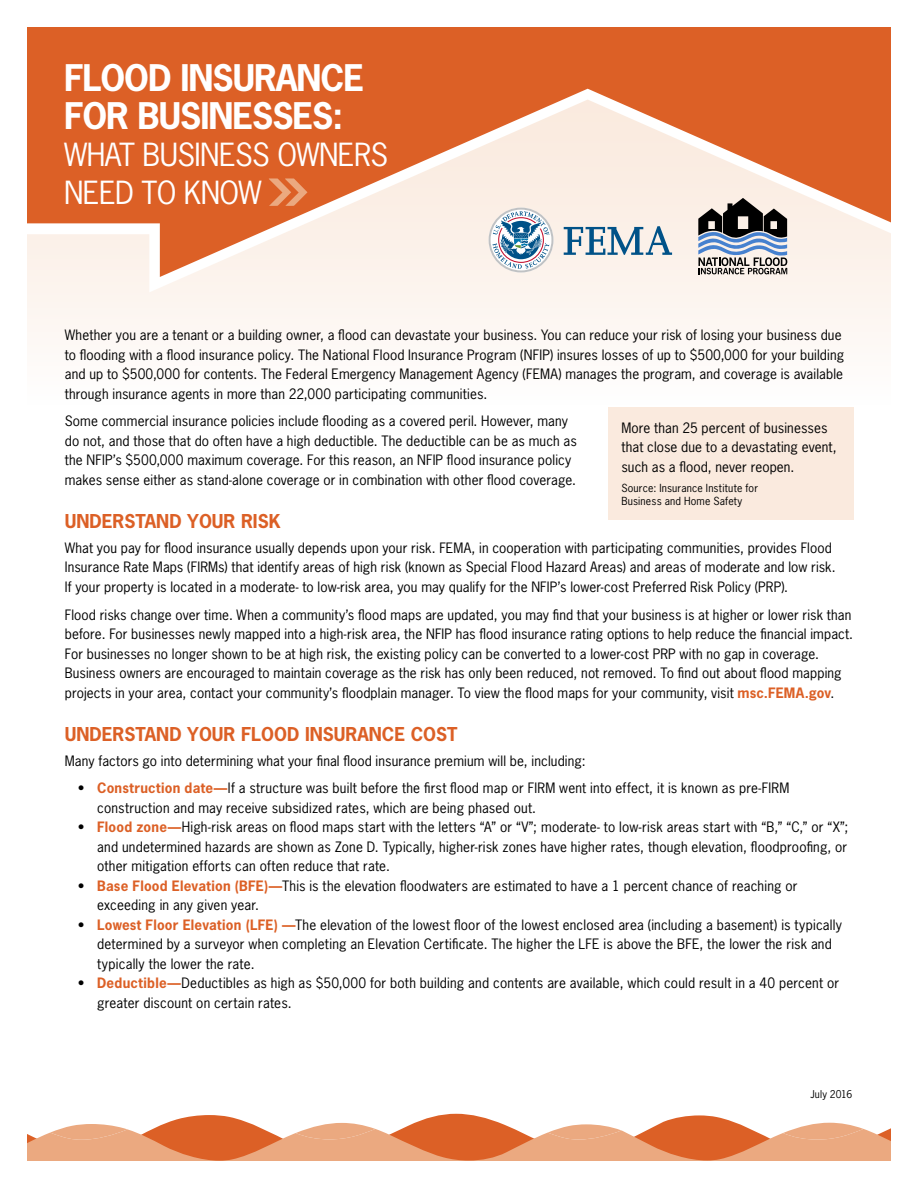
<style>
.page{position:relative;width:918px;height:1188px;background:#fff}
.page>*{position:absolute;margin:0;border:0;box-sizing:border-box;transform-origin:0 0}
.t1{font:700 34.5px/37.5px "News Gothic";letter-spacing:-.03em;color:#fff}
.t2{font:30px/37.5px "News Gothic";letter-spacing:-.02em;color:#fff}
.H2v2{font:700 18px "News Gothic Std";color:#dc6026}
.text{font:13.5px/19.5px "News Gothic Std";letter-spacing:.01em;color:#000}
.t3{font:10.5px/12.6px "News Gothic Std";letter-spacing:.02em;color:#000}
.H1{font:10.2px "News Gothic Std";letter-spacing:.015em;color:#000}
.s1{font-weight:700;color:#dc6026}
</style>
<div class="page">
<svg style="left:27px;top:277px;width:864px;height:243px"></svg>
<svg style="left:27px;top:27px;width:864px;height:250px;background:#e7936a"></svg>
<svg style="left:166px;top:1114px;width:669px;height:9px"></svg>
<svg style="left:60px;top:1123px;width:831px;height:6px"></svg>
<svg style="left:27px;top:1129px;width:864px;height:32px;background:#e69467"></svg>
<svg style="left:564px;top:226px;width:108px;height:29px;background:#a0b7c5"></svg>
<svg style="left:489px;top:208px;width:64px;height:64px"></svg>
<svg style="left:698px;top:198px;width:89px;height:76px;background:#82868d"></svg>
<div style="left:608px;top:408px;width:245px;height:112px;background:#faeade"></div>
<svg style="left:269px;top:178px;width:38px;height:28px"></svg>
<p class="t1" style="left:64px;top:59px;width:302px">FLOOD INSURANCE<br>FOR BUSINESSES:</p>
<p class="t2" style="left:64px;top:136px;width:326px">WHAT BUSINESS OWNERS<br>NEED TO KNOW</p>
<p class="text" style="left:65px;top:325px;width:781px">Whether you are a tenant or a building owner, a flood can devastate your business. You can reduce your risk of losing your business due to flooding with a flood insurance policy. The National Flood Insurance Program (NFIP) insures losses of up to $500,000 for your building and up to $500,000 for contents. The Federal Emergency Management Agency (FEMA) manages the program, and coverage is available through insurance agents in more than 22,000 participating communities.</p>
<p class="text" style="left:65px;top:411px;width:514px">Some commercial insurance policies include flooding as a covered peril. However, many do not, and those that do often have a high deductible. The deductible can be as much as the NFIP’s $500,000 maximum coverage. For this reason, an NFIP flood insurance policy makes sense either as stand-alone coverage or in combination with other flood coverage.</p>
<p class="text" style="left:621px;top:418px;width:217px">More than 25 percent of businesses that close due to a devastating event, such as a flood, never reopen.</p>
<p class="t3" style="left:621px;top:482px;width:138px">Source: Insurance Institute for<br>Business and Home Safety</p>
<p class="H2v2" style="left:65px;top:509px;width:217px">UNDERSTAND YOUR RISK</p>
<p class="text" style="left:65px;top:538px;width:772px">What you pay for flood insurance usually depends upon your risk. FEMA, in cooperation with participating communities, provides Flood<br>Insurance Rate Maps (FIRMs) that identify areas of high risk (known as Special Flood Hazard Areas) and areas of moderate and low risk.<br>If your property is located in a moderate- to low-risk area, you may qualify for the NFIP’s lower-cost Preferred Risk Policy (PRP).</p>
<p class="text" style="left:65px;top:605px;width:790px">Flood risks change over time. When a community’s flood maps are updated, you may find that your business is at higher or lower risk than before. For businesses newly mapped into a high-risk area, the NFIP has flood insurance rating options to help reduce the financial impact.<br>For businesses no longer shown to be at high risk, the existing policy can be converted to a lower-cost PRP with no gap in coverage.<br>Business owners are encouraged to maintain coverage as the risk has only been reduced, not removed. To find out about flood mapping projects in your area, contact your community’s floodplain manager. To view the flood maps for your community, visit <span class="s1">msc.FEMA.gov</span>.</p>
<p class="H2v2" style="left:65px;top:722px;width:394px">UNDERSTAND YOUR FLOOD INSURANCE COST</p>
<p class="text" style="left:65px;top:751px;width:522px">Many factors go into determining what your final flood insurance premium will be, including:</p>
<p class="text" style="left:97px;top:778px;width:694px;text-indent:-19px">• <span class="s1">Construction date—</span>If a structure was built before the first flood map or FIRM went into effect, it is known as pre-FIRM construction and may receive subsidized rates, which are being phased out.</p>
<p class="text" style="left:97px;top:817px;width:753px;text-align:justify;text-indent:-19px">• <span class="s1">Flood zone—</span>High-risk areas on flood maps start with the letters “A” or “V”; moderate- to low-risk areas start with “B,” “C,” or “X”; and undetermined hazards are shown as Zone D. Typically, higher-risk zones have higher rates, though elevation, floodproofing, or other mitigation efforts can often reduce that rate.</p>
<p class="text" style="left:97px;top:876px;width:702px;text-indent:-19px">• <span class="s1">Base Flood Elevation (BFE)—</span>This is the elevation floodwaters are estimated to have a 1 percent chance of reaching or exceeding in any given year.</p>
<p class="text" style="left:97px;top:915px;width:746px;text-indent:-19px">• <span class="s1">Lowest Floor Elevation (LFE) —</span>The elevation of the lowest floor of the lowest enclosed area (including a basement) is typically determined by a surveyor when completing an Elevation Certificate. The higher the LFE is above the BFE, the lower the risk and typically the lower the rate.</p>
<p class="text" style="left:97px;top:973px;width:744px;text-indent:-19px">• <span class="s1">Deductible—</span>Deductibles as high as $50,000 for both building and contents are available, which could result in a 40 percent or greater discount on certain rates.</p>
<p class="H1" style="left:810px;top:1088px;width:43px">July 2016</p>
</div>
